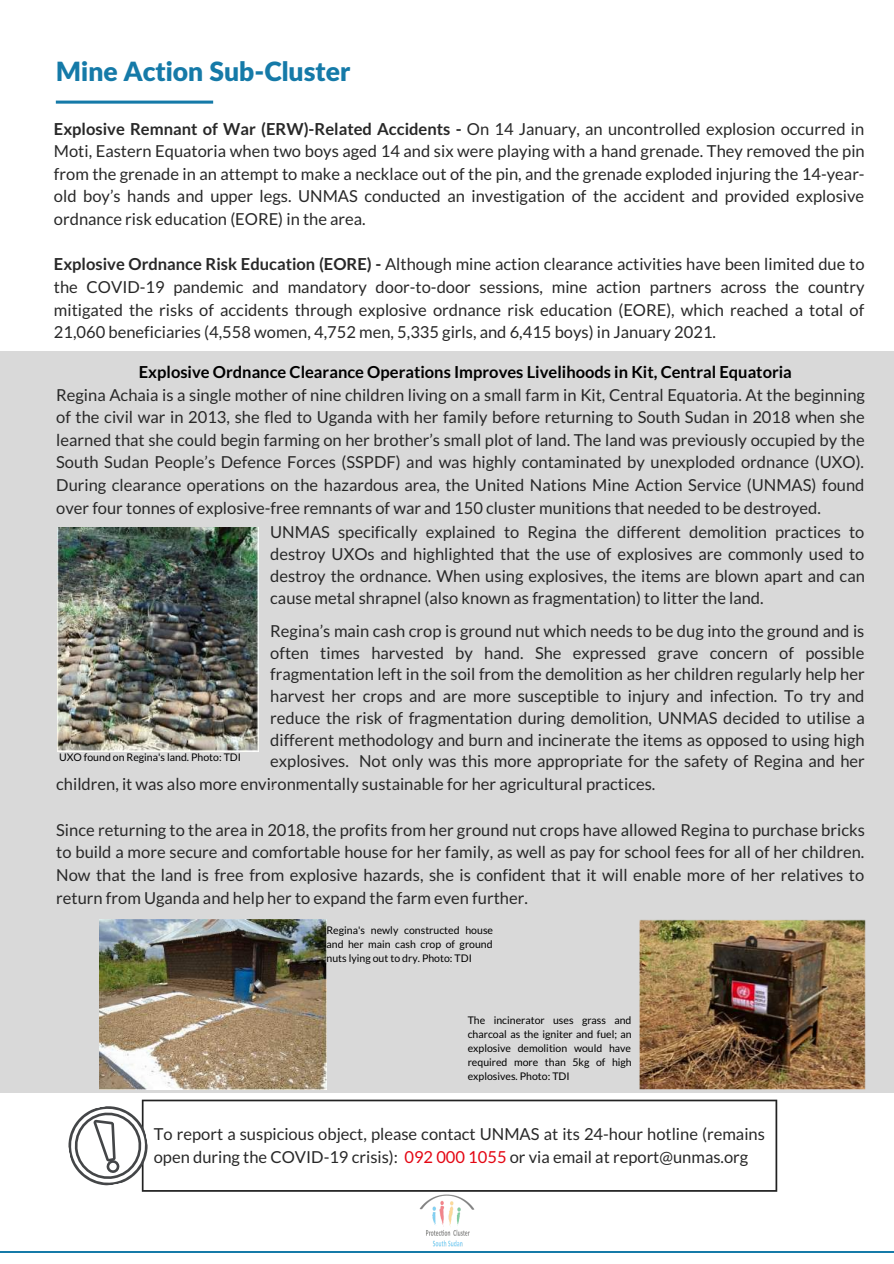
<style>
.page{position:relative;width:894px;height:1264px;background:#fff}
.page>*{position:absolute;margin:0;border:0;box-sizing:border-box;transform-origin:0 0}
.t1{font:900 26.55px "Lato Latin";color:#157aa8}
.t2{font:16.5px/22.6px "Lato";color:#282828;text-align:justify}
.t3{font:700 16.5px "Lato";color:#000}
.t4{font:16.5px "Lato";color:#d9d9d9}
.t5{font:10.5px/14px "Lato";color:#000;text-align:justify}
.s1{font-weight:700}
.s2{color:#e40613}
</style>
<div class="page">
<hr style="left:0;top:1251px;width:893px;height:1px;background:#157aa8">
<img style="left:419px;top:1191px;width:55px;height:56px">
<svg style="left:154px;top:1099px;width:623px;height:92px"></svg>
<svg style="left:68px;top:1099px;width:86px;height:92px"></svg>
<svg style="left:56px;top:101px;width:157px;height:3px"></svg>
<div style="left:0;top:351px;width:893px;height:741px;background:#d9d9d9"></div>
<img style="left:100px;top:919px;width:226px;height:170px">
<img style="left:639px;top:919px;width:226px;height:170px">
<img style="left:58px;top:527px;width:200px;height:224px">
<h1 class="t1" style="left:56px;top:60px;width:296px">Mine Action Sub-Cluster</h1>
<p class="t2" style="left:54px;top:117px;width:812px"><span class="s1">Explosive Remnant of War (ERW)-Related Accidents -</span> On 14 January, an uncontrolled explosion occurred in Moti, Eastern Equatoria when two boys aged 14 and six were playing with a hand grenade. They removed the pin from the grenade in an attempt to make a necklace out of the pin, and the grenade exploded injuring the 14-year&shy;old boy’s hands and upper legs. UNMAS conducted an investigation of the accident and provided explosive ordnance risk education (EORE) in the area.</p>
<p class="t2" style="left:54px;top:252px;width:811px"><span class="s1">Explosive Ordnance Risk Education (EORE) -</span> Although mine action clearance activities have been limited due to the COVID-19 pandemic and mandatory door-to-door sessions, mine action partners across the country mitigated the risks of accidents through explosive ordnance risk education (EORE), which reached a total of 21,060 beneficiaries (4,558 women, 4,752 men, 5,335 girls, and 6,415 boys) in January 2021.</p>
<p class="t3" style="left:139px;top:361px;width:654px">Explosive Ordnance Clearance Operations Improves Livelihoods in Kit, Central Equatoria</p>
<p class="t2" style="left:56px;top:383px;width:810px">Regina Achaia is a single mother of nine children living on a small farm in Kit, Central Equatoria. At the beginning of the civil war in 2013, she fled to Uganda with her family before returning to South Sudan in 2018 when she learned that she could begin farming on her brother’s small plot of land. The land was previously occupied by the South Sudan People’s Defence Forces (SSPDF) and was highly contaminated by unexploded ordnance (UXO).<br>During clearance operations on the hazardous area, the United Nations Mine Action Service (UNMAS) found over four tonnes of explosive-free remnants of war and 150 cluster munitions that needed to be destroyed.</p>
<p class="t2" style="left:270px;top:521px;width:596px;line-height:21.8px">UNMAS specifically explained to Regina the different demolition practices to destroy UXOs and highlighted that the use of explosives are commonly used to destroy the ordnance. When using explosives, the items are blown apart and can cause metal shrapnel (also known as fragmentation) to litter the land.</p>
<p class="t2" style="left:270px;top:619px;width:596px;line-height:21.8px">Regina’s main cash crop is ground nut which needs to be dug into the ground and is often times harvested by hand. She expressed grave concern of possible fragmentation left in the soil from the demolition as her children regularly help her harvest her crops and are more susceptible to injury and infection. To try and reduce the risk of fragmentation during demolition, UNMAS decided to utilise a different methodology and burn and incinerate the items as opposed to using high explosives. Not only was this more appropriate for the safety of Regina and her</p>
<p class="t4" style="left:270px;top:773px;width:5px">.</p>
<p class="t5" style="left:59px;top:750px;width:183px">UXO found on Regina's land. Photo: TDI</p>
<p class="t2" style="left:56px;top:772px;width:600px">children, it was also more environmentally sustainable for her agricultural practices.</p>
<p class="t2" style="left:56px;top:818px;width:810px">Since returning to the area in 2018, the profits from her ground nut crops have allowed Regina to purchase bricks to build a more secure and comfortable house for her family, as well as pay for school fees for all of her children.<br>Now that the land is free from explosive hazards, she is confident that it will enable more of her relatives to return from Uganda and help her to expand the farm even further.</p>
<p class="t5" style="left:326px;top:923px;width:168px">Regina's newly constructed house and her main cash crop of ground nuts lying out to dry. Photo: TDI</p>
<p class="t5" style="left:467px;top:1012px;width:165px">The incinerator uses grass and charcoal as the igniter and fuel; an explosive demolition would have required more than 5kg of high explosives. Photo: TDI</p>
<p class="t2" style="left:154px;top:1122px;width:612px">To report a suspicious object, please contact UNMAS at its 24-hour hotline (remains open during the COVID-19 crisis): <span class="s2">092 000 1055</span> or via email at report@unmas.org</p>
</div>
